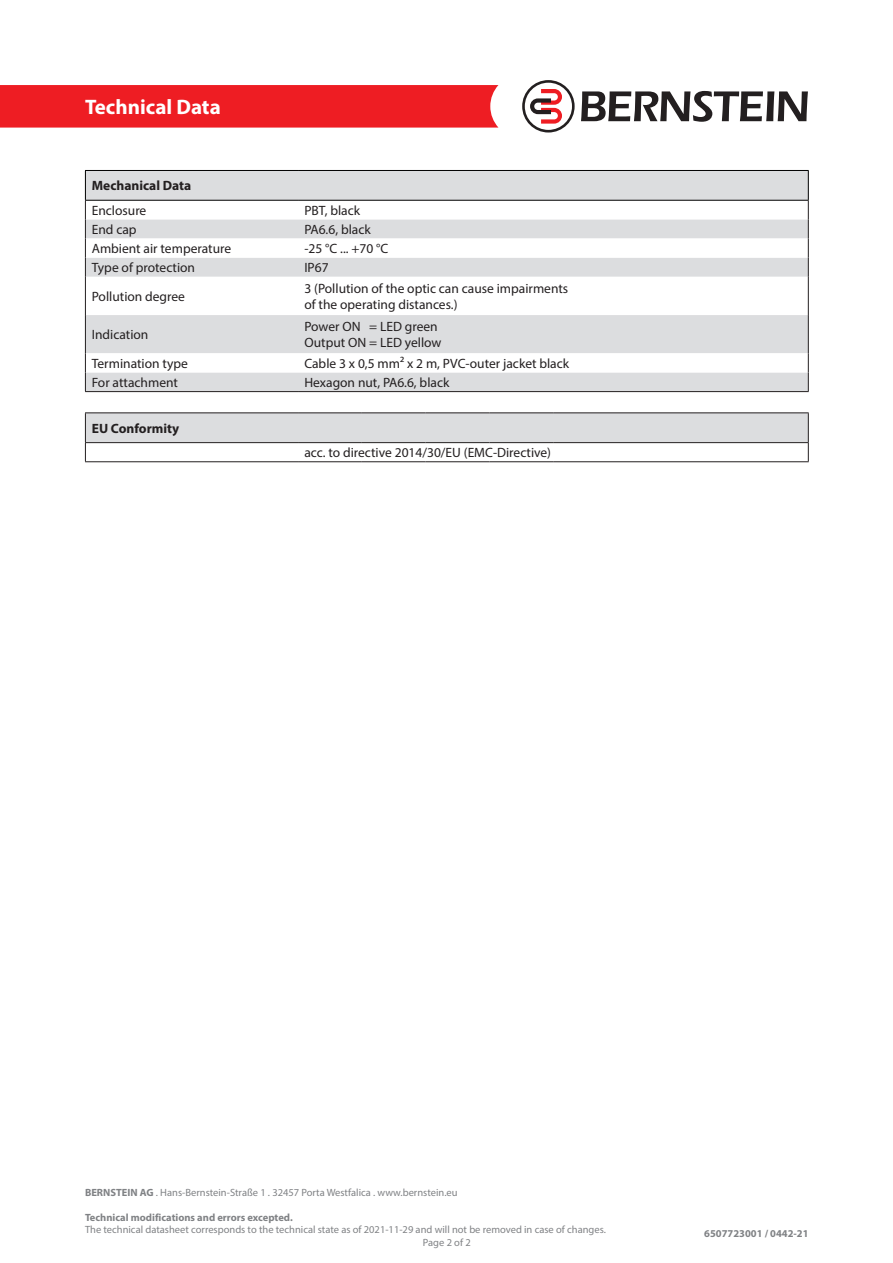
<style>
.page{position:relative;width:893px;height:1263px;background:#fff}
.page>*{position:absolute;margin:0;border:0;box-sizing:border-box;transform-origin:0 0}
.t1{font:700 21px "Myriad Pro";color:#fff}
.t2{font:13.5px/16.2px "Myriad Pro";color:#231f20}
.t3{font:700 13.5px "Myriad Pro";color:#231f20}
.t4{font:10.5px/12.6px "Myriad Pro";color:#808285}
.t5{font:700 10.5px "Myriad Pro";color:#808285}
.s1{font-weight:700}
</style>
<div class="page">
<div style="left:0;top:85px;width:498px;height:43px;background:#ee1d23"></div>
<svg style="left:581px;top:91px;width:227px;height:31px"></svg>
<svg style="left:522px;top:80px;width:53px;height:53px"></svg>
<div style="left:86px;top:171px;width:722px;height:220px;background:#dcdddf"></div>
<svg style="left:86px;top:201px;width:722px;height:171px"></svg>
<hr style="left:85px;top:277px;width:1px;height:38px;background:#231f20">
<hr style="left:808px;top:277px;width:1px;height:38px;background:#231f20">
<hr style="left:85px;top:315px;width:1px;height:38px;background:#231f20">
<hr style="left:808px;top:315px;width:1px;height:38px;background:#231f20">
<svg style="left:85px;top:353px;width:1px;height:38px"></svg>
<svg style="left:808px;top:353px;width:1px;height:38px"></svg>
<hr style="left:85px;top:170px;width:213px;height:1px;background:#000">
<svg style="left:85px;top:171px;width:1px;height:106px"></svg>
<hr style="left:298px;top:170px;width:511px;height:1px;background:#000">
<svg style="left:808px;top:171px;width:1px;height:106px"></svg>
<hr style="left:85px;top:200px;width:213px;height:1px;background:#000">
<hr style="left:298px;top:200px;width:511px;height:1px;background:#000">
<hr style="left:85px;top:391px;width:213px;height:1px;background:#231f20">
<hr style="left:298px;top:391px;width:511px;height:1px;background:#231f20">
<svg style="left:85px;top:413px;width:724px;height:48px"></svg>
<hr style="left:85px;top:412px;width:213px;height:1px;background:#231f20">
<hr style="left:298px;top:412px;width:64px;height:1px;background:#231f20">
<hr style="left:362px;top:412px;width:64px;height:1px;background:#231f20">
<hr style="left:426px;top:412px;width:63px;height:1px;background:#231f20">
<hr style="left:489px;top:412px;width:64px;height:1px;background:#231f20">
<hr style="left:553px;top:412px;width:256px;height:1px;background:#231f20">
<hr style="left:85px;top:442px;width:213px;height:1px;background:#231f20">
<hr style="left:298px;top:442px;width:64px;height:1px;background:#231f20">
<hr style="left:362px;top:442px;width:64px;height:1px;background:#231f20">
<hr style="left:426px;top:442px;width:63px;height:1px;background:#231f20">
<hr style="left:489px;top:442px;width:64px;height:1px;background:#231f20">
<hr style="left:553px;top:442px;width:256px;height:1px;background:#231f20">
<hr style="left:85px;top:461px;width:213px;height:1px;background:#231f20">
<hr style="left:298px;top:461px;width:64px;height:1px;background:#231f20">
<hr style="left:362px;top:461px;width:64px;height:1px;background:#231f20">
<hr style="left:426px;top:461px;width:63px;height:1px;background:#231f20">
<hr style="left:489px;top:461px;width:64px;height:1px;background:#231f20">
<hr style="left:553px;top:461px;width:256px;height:1px;background:#231f20">
<h1 class="t1" style="left:85px;top:93px;width:137px">Technical Data</h1>
<p class="t3" style="left:92px;top:177px;width:101px">Mechanical Data</p>
<p class="t2" style="left:92px;top:202px;width:56px">Enclosure</p>
<p class="t2" style="left:304px;top:202px;width:57px">PBT, black</p>
<p class="t2" style="left:92px;top:221px;width:46px">End cap</p>
<p class="t2" style="left:304px;top:221px;width:68px">PA6.6, black</p>
<p class="t2" style="left:92px;top:240px;width:141px">Ambient air temperature</p>
<p class="t2" style="left:304px;top:240px;width:85px">-25 °C ... +70 °C</p>
<p class="t2" style="left:92px;top:259px;width:105px">Type of protection</p>
<p class="t2" style="left:304px;top:259px;width:26px">IP67</p>
<p class="t2" style="left:92px;top:288px;width:95px">Pollution degree</p>
<p class="t2" style="left:304px;top:280px;width:265px">3 (Pollution of the optic can cause impairments of the operating distances.)</p>
<p class="t2" style="left:92px;top:326px;width:58px">Indication</p>
<p class="t2" style="left:304px;top:318px;width:135px">Power ON = LED green</p>
<p class="t2" style="left:304px;top:334px;width:139px">Output ON = LED yellow</p>
<p class="t2" style="left:92px;top:355px;width:98px">Termination type</p>
<p class="t2" style="left:304px;top:355px;width:266px">Cable 3 x 0,5 mm² x 2 m, PVC-outer jacket black</p>
<p class="t2" style="left:92px;top:374px;width:88px">For attachment</p>
<p class="t2" style="left:304px;top:374px;width:146px">Hexagon nut, PA6.6, black</p>
<p class="t3" style="left:92px;top:419px;width:89px">EU Conformity</p>
<p class="t2" style="left:304px;top:444px;width:248px">acc. to directive 2014/30/EU (EMC-Directive)</p>
<p class="t4" style="left:85px;top:1185px;width:374px"><span class="s1">BERNSTEIN AG</span> . Hans-Bernstein-Straße 1 . 32457 Porta Westfalica . www.bernstein.eu</p>
<p class="t5" style="left:85px;top:1210px;width:209px">Technical modifications and errors excepted.</p>
<p class="t4" style="left:423px;top:1223px;width:184px;text-indent:-338px">The technical datasheet corresponds to the technical state as of 2021-11-29 and will not be removed in case of changes.<br>Page 2 of 2</p>
<p class="t5" style="left:704px;top:1227px;width:106px">6507723001 / 0442-21</p>
</div>
